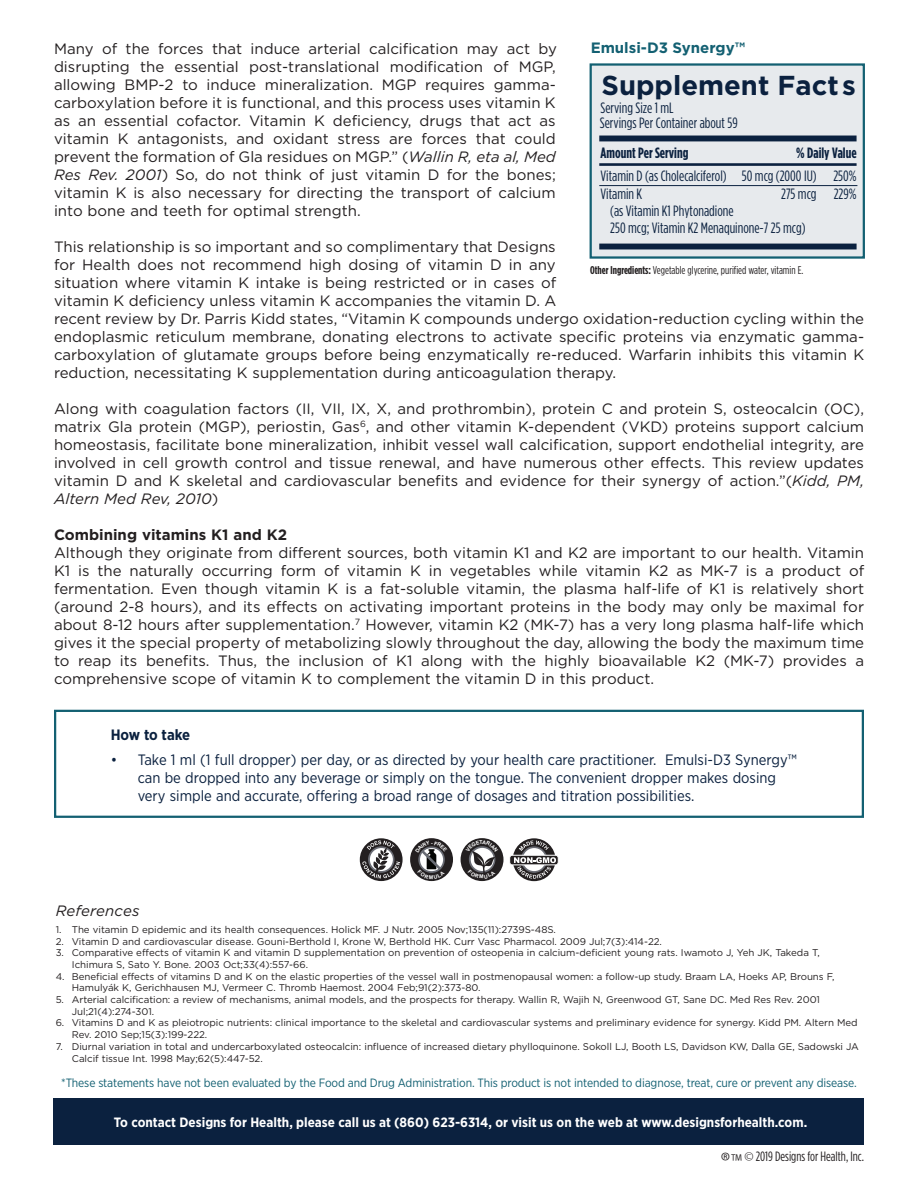
<style>
.page{position:relative;width:918px;height:1188px;background:#fff}
.page>*{position:absolute;margin:0;border:0;box-sizing:border-box;transform-origin:0 0}
.t1{font:700 27.45px "Gotham";color:#0b213f}
.t2{font:15px/18px "Gotham";color:#231f20;text-align:justify}
.t3{font:15px/18px "Gotham Narrow";color:#0b213f}
.t4{font:15px/17.9px "Gotham Condensed";color:#0b213f}
.t5{font:700 15px "Gotham Condensed";color:#0b213f}
.t6{font:700 15px "Gotham";color:#231f20}
.t7{font:700 15px "Gotham";color:#136072}
.t8{font:italic 15px "Gotham";letter-spacing:.01em;color:#231f20}
.t9{font:700 15px "Gotham Narrow";letter-spacing:-.005em;color:#0b213f}
.t10{font:700 13.5px "Gotham Narrow";color:#fff}
.t11{font:13.5px "Gotham Condensed";color:#231f20}
.t12{font:12px "Gotham Narrow";letter-spacing:-.01em;color:#136072}
.t13{font:11.25px "Gotham Condensed";color:#231f20}
.t14{font:9.75px/11.7px "Gotham";letter-spacing:-.005em;color:#231f20}
.s1{font-style:italic}
.s2{font-weight:700}
.s3{font-family:"Myriad Pro";font-weight:300;font-stretch:condensed;font-size:25.5px}
.s4{font-family:"Myriad Pro";font-weight:300;font-stretch:condensed;font-size:23.25px}
.s5{font-family:"Myriad Pro";font-weight:300;font-stretch:condensed}
</style>
<div class="page">
<div style="left:54px;top:1098px;width:810px;height:47px;background:#0b213f"></div>
<div style="left:54px;top:710px;width:810px;height:108px;border:2px solid #136072"></div>
<svg style="left:513px;top:838px;width:43px;height:43px"></svg>
<svg style="left:519px;top:840px;width:30px;height:11px"></svg>
<svg style="left:521px;top:846px;width:26px;height:27px"></svg>
<div style="left:523px;top:848px;width:23px;height:23px;background:#fff;border-radius:50%"></div>
<div style="left:510px;top:855px;width:48px;height:10px;background:#231f20;border-radius:3px"></div>
<div style="left:509px;top:855px;width:50px;height:10px;border:1px solid #fff;border-radius:3px"></div>
<svg style="left:514px;top:857px;width:42px;height:22px"></svg>
<div style="left:461px;top:838px;width:43px;height:43px;background:#231f20;border-radius:50%"></div>
<svg style="left:360px;top:838px;width:43px;height:43px"></svg>
<svg style="left:362px;top:840px;width:38px;height:39px"></svg>
<div style="left:410px;top:838px;width:43px;height:43px;background:#231f20;border-radius:50%"></div>
<div style="left:590px;top:63px;width:275px;height:196px;background:#e7eaed;border:2px solid #136072"></div>
<div style="left:599px;top:136px;width:258px;height:5px;background:#0b213f"></div>
<hr style="left:599px;top:163px;width:258px;height:3px;background:#0b213f">
<div style="left:599px;top:244px;width:258px;height:5px;background:#0b213f"></div>
<hr style="left:599px;top:185px;width:258px;height:1px;background:#0b213f">
<svg style="left:466px;top:840px;width:32px;height:39px"></svg>
<svg style="left:415px;top:841px;width:32px;height:38px"></svg>
<p class="t7" style="left:591px;top:38px;width:156px">Emulsi-D3 Synergy™</p>
<p class="t2" style="left:54px;top:39px;width:504px">Many of the forces that induce arterial calcification may act by disrupting the essential post-translational modification of MGP, allowing BMP-2 to induce mineralization. MGP requires gamma&shy;carboxylation before it is functional, and this process uses vitamin K as an essential cofactor. Vitamin K deficiency, drugs that act as vitamin K antagonists, and oxidant stress are forces that could prevent the formation of Gla residues on MGP.” (<span class="s1">Wallin R, eta al, Med Res Rev. 2001</span>) So, do not think of just vitamin D for the bones; vitamin K is also necessary for directing the transport of calcium into bone and teeth for optimal strength.</p>
<p class="t2" style="left:54px;top:237px;width:812px;text-align:left">This relationship is so important and so complimentary that Designs<br>for Health does not recommend high dosing of vitamin D in any<br>situation where vitamin K intake is being restricted or in cases of<br>vitamin K deficiency unless vitamin K accompanies the vitamin D. A<br>recent review by Dr. Parris Kidd states, “Vitamin K compounds undergo oxidation-reduction cycling within the endoplasmic reticulum membrane, donating electrons to activate specific proteins via enzymatic gamma&shy;carboxylation of glutamate groups before being enzymatically re-reduced. Warfarin inhibits this vitamin K reduction, necessitating K supplementation during anticoagulation therapy.</p>
<p class="t2" style="left:54px;top:399px;width:812px">Along with coagulation factors (II, VII, IX, X, and prothrombin), protein C and protein S, osteocalcin (OC), matrix Gla protein (MGP), periostin, Gas<sup>6</sup>, and other vitamin K-dependent (VKD) proteins support calcium homeostasis, facilitate bone mineralization, inhibit vessel wall calcification, support endothelial integrity, are involved in cell growth control and tissue renewal, and have numerous other effects. This review updates vitamin D and K skeletal and cardiovascular benefits and evidence for their synergy of action.”(<span class="s1">Kidd, PM, Altern Med Rev, 2010</span>)</p>
<p class="t6" style="left:54px;top:525px;width:235px">Combining vitamins K1 and K2</p>
<p class="t2" style="left:54px;top:543px;width:812px">Although they originate from different sources, both vitamin K1 and K2 are important to our health. Vitamin K1 is the naturally occurring form of vitamin K in vegetables while vitamin K2 as MK-7 is a product of fermentation. Even though vitamin K is a fat-soluble vitamin, the plasma half-life of K1 is relatively short (around 2-8 hours), and its effects on activating important proteins in the body may only be maximal for about 8-12 hours after supplementation.<sup>7</sup> However, vitamin K2 (MK-7) has a very long plasma half-life which gives it the special property of metabolizing slowly throughout the day, allowing the body the maximum time to reap its benefits. Thus, the inclusion of K1 along with the highly bioavailable K2 (MK-7) provides a comprehensive scope of vitamin K to complement the vitamin D in this product.</p>
<h1 class="t1" style="left:602px;top:67px;width:256px">Supplement Facts</h1>
<p class="t4" style="left:600px;top:100px;width:139px;line-height:15px">Serving Size 1 mL<br>Servings Per Container about 59</p>
<p class="t5" style="left:601px;top:144px;width:90px">Amount Per Serving</p>
<p class="t4" style="left:601px;top:167px;width:128px;line-height:18.3px">Vitamin D (as Cholecalciferol)<br>Vitamin K</p>
<p class="t4" style="left:610px;top:202px;width:197px;line-height:16.6px">(as Vitamin K1 Phytonadione<br>250 mcg; Vitamin K2 Menaquinone-7 25 mcg)</p>
<p class="t5" style="left:796px;top:144px;width:62px">% Daily Value</p>
<p class="t4" style="left:833px;top:167px;width:25px">250%<br>229%</p>
<p class="t4" style="left:742px;top:167px;width:76px;text-align:right">50 mcg (2000 IU)<br>275 mcg</p>
<p class="t13" style="left:590px;top:264px;width:215px"><span class="s2">Other Ingredients:</span> Vegetable glycerine, purified water, vitamin E.</p>
<p class="t9" style="left:111px;top:725px;width:81px">How to take</p>
<p class="t3" style="left:138px;top:751px;width:661px;text-indent:-27px">• Take 1 ml (1 full dropper) per day, or as directed by your health care practitioner. Emulsi-D3 Synergy™ can be dropped into any beverage or simply on the tongue. The convenient dropper makes dosing very simple and accurate, offering a broad range of dosages and titration possibilities.</p>
<p class="t8" style="left:56px;top:901px;width:85px">References</p>
<p class="t14" style="left:56px;top:923px;width:502px">1. The vitamin D epidemic and its health consequences. Holick MF. J Nutr. 2005 Nov;135(11):2739S-48S.</p>
<p class="t14" style="left:56px;top:935px;width:608px">2. Vitamin D and cardiovascular disease. Gouni-Berthold I, Krone W, Berthold HK. Curr Vasc Pharmacol. 2009 Jul;7(3):414-22.</p>
<p class="t14" style="left:72px;top:947px;width:749px;text-indent:-16px">3. Comparative effects of vitamin K and vitamin D supplementation on prevention of osteopenia in calcium-deficient young rats. Iwamoto J, Yeh JK, Takeda T,<br>Ichimura S, Sato Y. Bone. 2003 Oct;33(4):557-66.</p>
<p class="t14" style="left:72px;top:970px;width:764px;text-indent:-16px">4. Beneficial effects of vitamins D and K on the elastic properties of the vessel wall in postmenopausal women: a follow-up study. Braam LA, Hoeks AP, Brouns F,<br>Hamulyák K, Gerichhausen MJ, Vermeer C. Thromb Haemost. 2004 Feb;91(2):373-80.</p>
<p class="t14" style="left:72px;top:994px;width:750px;text-indent:-16px">5. Arterial calcification: a review of mechanisms, animal models, and the prospects for therapy. Wallin R, Wajih N, Greenwood GT, Sane DC. Med Res Rev. 2001<br>Jul;21(4):274-301.</p>
<p class="t14" style="left:72px;top:1017px;width:787px;text-indent:-16px">6. Vitamins D and K as pleiotropic nutrients: clinical importance to the skeletal and cardiovascular systems and preliminary evidence for synergy. Kidd PM. Altern Med<br>Rev. 2010 Sep;15(3):199-222.</p>
<p class="t14" style="left:72px;top:1040px;width:789px;text-indent:-16px">7. Diurnal variation in total and undercarboxylated osteocalcin: influence of increased dietary phylloquinone. Sokoll LJ, Booth LS, Davidson KW, Dalla GE, Sadowski JA<br>Calcif tissue Int. 1998 May;62(5):447-52.</p>
<p class="t12" style="left:61px;top:1075px;width:797px">*These statements have not been evaluated by the Food and Drug Administration. This product is not intended to diagnose, treat, cure or prevent any disease.</p>
<p class="t10" style="left:114px;top:1114px;width:695px">To contact Designs for Health, please call us at (860) 623-6314, or visit us on the web at www.designsforhealth.com.</p>
<p class="t11" style="left:721px;top:1149px;width:145px"><span class="s3">®</span><span class="s4">™</span><span class="s5">©</span> 2019 Designs for Health, Inc.</p>
</div>
